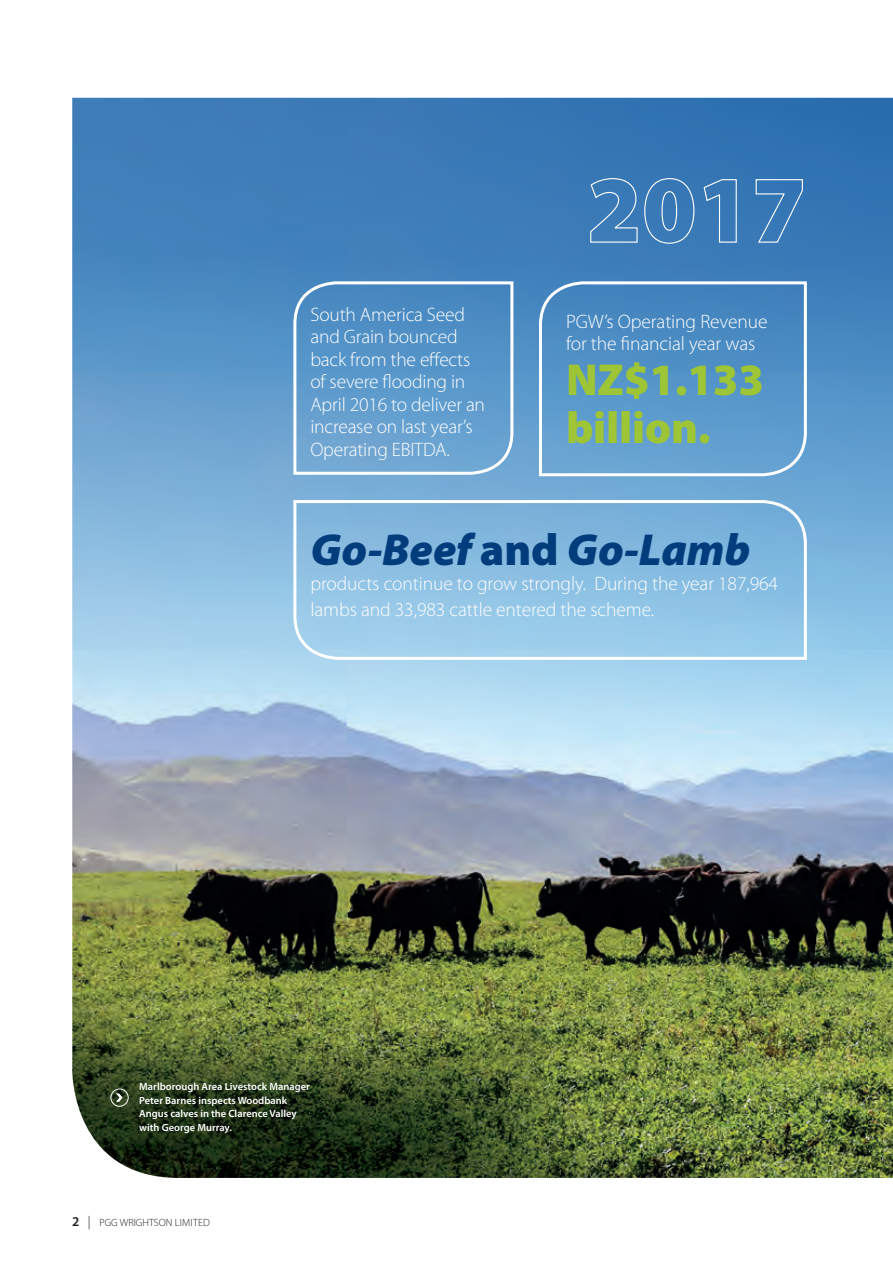
<style>
.page{position:relative;width:893px;height:1263px;background:#fff}
.page>*{position:absolute;margin:0;border:0;box-sizing:border-box;transform-origin:0 0}
.Snapshot_txt{font:italic 900 45px "Myriad Pro";letter-spacing:-.005em;color:#013d7d}
.Intro_Text{font:900 45px/48px "Myriad Pro";letter-spacing:-.005em;color:#9ec536}
.Snapshot_txt-2{font:300 19.5px/22.5px "Myriad Pro";letter-spacing:-.01em;color:#fff}
.Intro_Text-2{font:300 19.5px/22.5px "Myriad Pro";letter-spacing:-.005em;color:#fff}
.t1{font:600 10.5px/13.5px "Myriad Pro";color:#fff}
.Text_2017_BODY_9_11{font:300 10.5px "Myriad Pro";color:#231f20}
.s1{font-style:normal}
.s2{font-weight:600;font-size:13.5px}
.s3{font-size:13.5px}
</style>
<div class="page">
<img style="left:72px;top:98px;width:821px;height:1080px">
<svg style="left:292px;top:499px;width:516px;height:162px;background:#90c2e4"></svg>
<svg style="left:292px;top:280px;width:223px;height:196px;background:#639dcc"></svg>
<svg style="left:589px;top:177px;width:49px;height:66px;background:#4c86bd"></svg>
<svg style="left:644px;top:177px;width:51px;height:67px;background:#4a84bc"></svg>
<svg style="left:703px;top:179px;width:34px;height:64px;background:#4a84bc"></svg>
<svg style="left:755px;top:179px;width:48px;height:64px;background:#4681ba"></svg>
<svg style="left:537px;top:280px;width:271px;height:198px;background:#5c98ca"></svg>
<div style="left:111px;top:1089px;width:18px;height:17px;border:1px solid #fff;border-radius:50%"></div>
<svg style="left:115px;top:1093px;width:8px;height:9px"></svg>
<p class="Snapshot_txt-2" style="left:310px;top:303px;width:176px">South America Seed and Grain bounced back from the effects of severe flooding in<br>April 2016 to deliver an increase on last year’s<br>Operating EBITDA.</p>
<p class="Intro_Text-2" style="left:566px;top:310px;width:203px">PGW’s Operating Revenue for the financial year was</p>
<p class="Intro_Text" style="left:566px;top:354px;width:200px">NZ$1.133 billion.</p>
<p class="Snapshot_txt" style="left:310px;top:519px;width:442px">Go-Beef <span class="s1">and</span> Go-Lamb</p>
<p class="Snapshot_txt-2" style="left:310px;top:571px;width:469px;line-height:25.5px">products continue to grow strongly. During the year 187,964 lambs and 33,983 cattle entered the scheme.</p>
<p class="t1" style="left:139px;top:1079px;width:172px">Marlborough Area Livestock Manager<br>Peter Barnes inspects Woodbank<br>Angus calves in the Clarence Valley with George Murray.</p>
<p class="Text_2017_BODY_9_11" style="left:72px;top:1216px;width:139px"><span class="s2">2</span> <span class="s3">|</span> PGG WRIGHTSON LIMITED</p>
</div>
